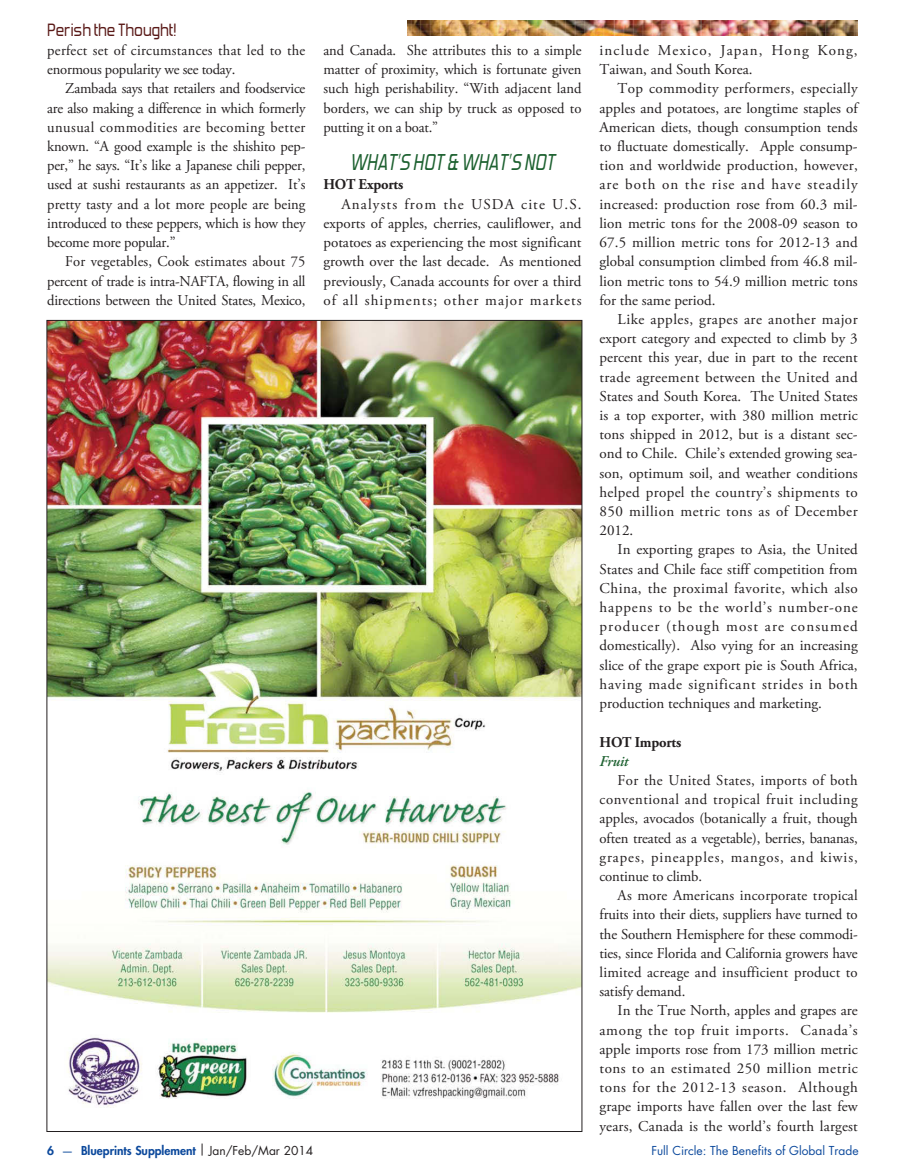
<style>
.page{position:relative;width:905px;height:1175px;background:#fff}
.page>*{position:absolute;margin:0;border:0;box-sizing:border-box;transform-origin:0 0}
.t1{font:italic 27px "Forgotten Futurist";letter-spacing:-.015em;color:#1d6130}
.t2{font:21px "Forgotten Futurist";color:#5a1a18}
.t3{font:15px/19.2px "Adobe Garamond Pro";color:#231f20;text-align:justify}
.t4{font:15px/19.2px "Adobe Garamond Pro";letter-spacing:.02em;color:#231f20}
.t5{font:15px/19.2px "Adobe Garamond Pro";letter-spacing:.075em;color:#231f20}
.t6{font:700 15px "Adobe Garamond Pro";letter-spacing:-.015em;color:#231f20}
.t7{font:italic 600 15px "Adobe Garamond Pro";letter-spacing:-.015em;color:#1d6130}
.t8{font:800 12px "Futura Std";color:#0c499c}
.t9{font:12px "Futura Std";color:#0c499c}
.s1{font-weight:400}
.s2{font-weight:400;color:#231f20}
</style>
<div class="page">
<img style="left:407px;top:21px;width:450px;height:15px">
<img style="left:48px;top:322px;width:532px;height:786px">
<p class="t2" style="left:47px;top:16px;width:131px">Perish the Thought!</p>
<p class="t4" style="left:47px;top:42px;width:260px">perfect set of circumstances that led to the enormous popularity we see today.</p>
<p class="t3" style="left:47px;top:80px;width:260px;text-indent:18px">Zambada says that retailers and foodservice are also making a difference in which formerly unusual commodities are becoming better known. “A good example is the shishito pep&shy;per,” he says. “It’s like a Japanese chili pepper, used at sushi restaurants as an appetizer. It’s pretty tasty and a lot more people are being introduced to these peppers, which is how they become more popular.”</p>
<p class="t3" style="left:47px;top:253px;width:260px;text-indent:18px">For vegetables, Cook estimates about 75 percent of trade is intra-NAFTA, flowing in all directions between the United States, Mexico,</p>
<p class="t3" style="left:323px;top:42px;width:260px">and Canada. She attributes this to a simple matter of proximity, which is fortunate given such high perishability. “With adjacent land borders, we can ship by truck as opposed to putting it on a boat.”</p>
<h2 class="t1" style="left:350px;top:145px;width:207px">WHAT’S HOT &amp; WHAT’S NOT</h2>
<h5 class="t6" style="left:323px;top:175px;width:81px">HOT Exports</h5>
<p class="t3" style="left:323px;top:196px;width:260px;text-indent:18px">Analysts from the USDA cite U.S. exports of apples, cherries, cauliflower, and potatoes as experiencing the most significant growth over the last decade. As mentioned previously, Canada accounts for over a third of all shipments; other major markets</p>
<p class="t5" style="left:599px;top:42px;width:260px">include Mexico, Japan, Hong Kong,<br>Taiwan, and South Korea.</p>
<p class="t3" style="left:599px;top:80px;width:260px;text-indent:18px">Top commodity performers, especially apples and potatoes, are longtime staples of American diets, though consumption tends to fluctuate domestically. Apple consump&shy;tion and worldwide production, however, are both on the rise and have steadily increased: production rose from 60.3 mil&shy;lion metric tons for the 2008-09 season to</p>
<p class="t3" style="left:599px;top:234px;width:260px">67.5 million metric tons for 2012-13 and global consumption climbed from 46.8 mil&shy;lion metric tons to 54.9 million metric tons for the same period.</p>
<p class="t3" style="left:599px;top:311px;width:260px;text-indent:18px">Like apples, grapes are another major export category and expected to climb by 3 percent this year, due in part to the recent trade agreement between the United and States and South Korea. The United States is a top exporter, with 380 million metric tons shipped in 2012, but is a distant sec&shy;ond to Chile. Chile’s extended growing sea&shy;son, optimum soil, and weather conditions helped propel the country’s shipments to 850 million metric tons as of December 2012.</p>
<p class="t3" style="left:599px;top:541px;width:260px;text-indent:18px">In exporting grapes to Asia, the United States and Chile face stiff competition from China, the proximal favorite, which also happens to be the world’s number-one producer (though most are consumed domestically). Also vying for an increasing slice of the grape export pie is South Africa, having made significant strides in both production techniques and marketing.</p>
<p class="t6" style="left:599px;top:732px;width:83px">HOT Imports</p>
<h5 class="t7" style="left:599px;top:755px;width:30px">Fruit</h5>
<p class="t3" style="left:599px;top:772px;width:260px;text-indent:18px">For the United States, imports of both conventional and tropical fruit including apples, avocados (botanically a fruit, though often treated as a vegetable), berries, bananas, grapes, pineapples, mangos, and kiwis, continue to climb.</p>
<p class="t3" style="left:599px;top:887px;width:260px;text-indent:18px">As more Americans incorporate tropical fruits into their diets, suppliers have turned to the Southern Hemisphere for these commodi&shy;ties, since Florida and California growers have limited acreage and insufficient product to satisfy demand.</p>
<p class="t3" style="left:599px;top:1002px;width:260px;text-indent:18px">In the True North, apples and grapes are among the top fruit imports. Canada’s apple imports rose from 173 million metric tons to an estimated 250 million metric tons for the 2012-13 season. Although grape imports have fallen over the last few years, Canada is the world’s fourth largest</p>
<p class="t8" style="left:47px;top:1143px;width:267px">6 <span class="s1">—</span> Blueprints Supplement <span class="s2">| Jan/Feb/Mar 2014</span></p>
<p class="t9" style="left:651px;top:1143px;width:209px">Full Circle: The Benefits of Global Trade</p>
</div>
